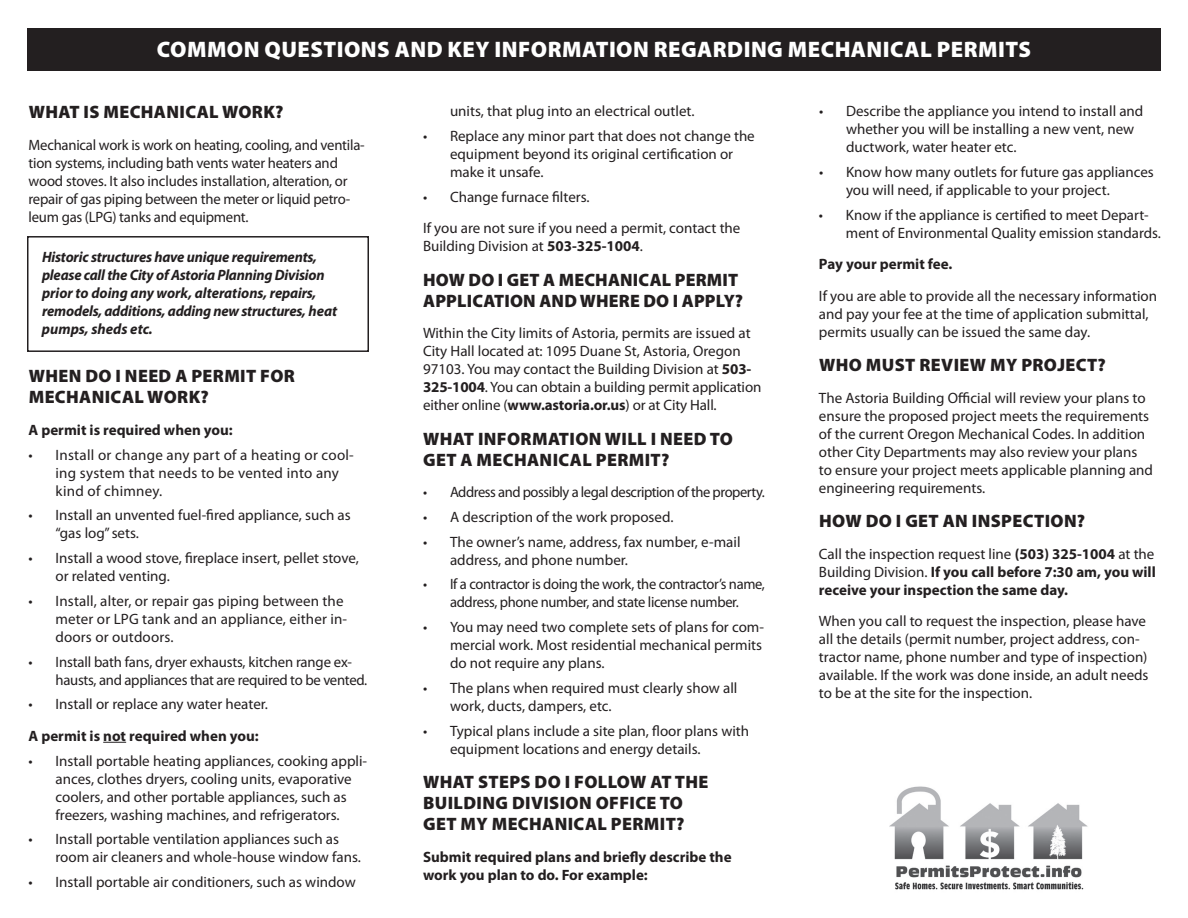
<style>
.page{position:relative;width:1188px;height:918px;background:#fff}
.page>*{position:absolute;margin:0;border:0;box-sizing:border-box;transform-origin:0 0}
.t1{font:900 22.5px "Myriad Pro";letter-spacing:.02em;color:#fff}
.t2{font:900 18px/21px "Myriad Pro";letter-spacing:.02em;color:#231f20}
.t3{font:15px/18px "Myriad Pro";color:#231f20}
.t4{font:700 15px/18px "Myriad Pro";color:#231f20}
.t5{font:15px/18px "Myriad Pro";letter-spacing:-.02em;color:#231f20}
.t6{font:italic 700 15px/18px "Myriad Pro";letter-spacing:-.015em;color:#231f20}
.t7{font:15px "Myriad Pro";letter-spacing:-.03em;color:#231f20}
.s1{font-weight:700}
.s2{font-weight:400}
</style>
<div class="page">
<div style="left:27px;top:28px;width:1134px;height:42px;background:#231f20"></div>
<svg style="left:103px;top:742px;width:23px;height:1px"></svg>
<div style="left:27px;top:236px;width:342px;height:116px;border:2px solid #231f20"></div>
<img style="left:889px;top:786px;width:199px;height:104px">
<h1 class="t1" style="left:157px;top:37px;width:876px">COMMON QUESTIONS AND KEY IN FORMATION REGARDING MECHANICAL PERMITS</h1>
<p class="t2" style="left:29px;top:102px;width:256px">WHAT IS MECHANICAL WORK?</p>
<p class="t3" style="left:29px;top:136px;width:338px">Mechanical work is work on heating, cooling, and ventila&shy;tion systems, including bath vents water heaters and wood stoves. It also includes installation, alteration, or repair of gas piping between the meter or liquid petro&shy;leum gas (LPG) tanks and equipment.</p>
<p class="t6" style="left:42px;top:248px;width:297px">Historic structures have unique requirements, please call the City of Astoria Planning Division prior to doing any work, alterations, repairs, remodels, additions, adding new structures, heat pumps, sheds etc.</p>
<p class="t2" style="left:29px;top:366px;width:268px">WHEN DO I NEED A PERMIT FOR<br>MECHANICAL WORK?</p>
<p class="t4" style="left:29px;top:421px;width:206px">A permit is required when you:</p>
<p class="t3" style="left:56px;top:446px;width:300px;text-indent:-27px">• Install or change any part of a heating or cool&shy;ing system that needs to be vented into any kind of chimney.</p>
<p class="t3" style="left:56px;top:507px;width:297px;text-indent:-27px">• Install an unvented fuel-fired appliance, such as “gas log” sets.</p>
<p class="t3" style="left:56px;top:549px;width:305px;text-indent:-27px">• Install a wood stove, fireplace insert, pellet stove, or related venting.</p>
<p class="t3" style="left:56px;top:592px;width:293px;text-indent:-27px">• Install, alter, or repair gas piping between the meter or LPG tank and an appliance, either in&shy;doors or outdoors.</p>
<p class="t5" style="left:56px;top:653px;width:313px;text-indent:-27px">• Install bath fans, dryer exhausts, kitchen range ex&shy;hausts, and appliances that are required to be vented.</p>
<p class="t3" style="left:29px;top:696px;width:241px">• Install or replace any water heater.</p>
<p class="t4" style="left:29px;top:727px;width:232px">A permit is not required when you:</p>
<p class="t3" style="left:56px;top:752px;width:313px;text-indent:-27px">• Install portable heating appliances, cooking appli&shy;ances, clothes dryers, cooling units, evaporative coolers, and other portable appliances, such as freezers, washing machines, and refrigerators.</p>
<p class="t3" style="left:56px;top:831px;width:307px;text-indent:-27px">• Install portable ventilation appliances such as room air cleaners and whole-house window fans.</p>
<p class="t3" style="left:29px;top:873px;width:329px">• Install portable air conditioners, such as window</p>
<p class="t3" style="left:450px;top:102px;width:246px">units, that plug into an electrical outlet.</p>
<p class="t3" style="left:450px;top:127px;width:306px;text-indent:-27px">• Replace any minor part that does not change the equipment beyond its original certification or make it unsafe.</p>
<p class="t3" style="left:423px;top:181px;width:319px;line-height:31.5px">• Change furnace filters.<br>If you are not sure if you need a permit, contact the</p>
<p class="t3" style="left:423px;top:237px;width:222px">Building Division at <span class="s1">503-325-1004</span>.</p>
<p class="t2" style="left:423px;top:269px;width:322px">HOW DO I GET A MECHANICAL PERMIT<br>APPLICATION AND WHERE DO I APPLY?</p>
<p class="t3" style="left:423px;top:324px;width:340px">Within the City limits of Astoria, permits are issued at City Hall located at: 1095 Duane St, Astoria, Oregon 97103. You may contact the Building Division at <span class="s1">503- 325-1004</span>. You can obtain a building permit application either online (<span class="s1">www.astoria.or.us</span>) or at City Hall.</p>
<p class="t2" style="left:423px;top:428px;width:311px">WHAT IN FORMATION WILL I NEED TO<br>GET A MECHANICAL PERMIT?</p>
<p class="t7" style="left:423px;top:484px;width:343px">• Address and possibly a legal description of the property.</p>
<p class="t3" style="left:423px;top:508px;width:252px">• A description of the work proposed.</p>
<p class="t3" style="left:450px;top:533px;width:292px;text-indent:-27px">• The owner’s name, address, fax number, e-mail address, and phone number.</p>
<p class="t5" style="left:423px;top:576px;width:343px;text-align:center">• If a contractor is doing the work, the contractor’s name, address, phone number, and state license number.</p>
<p class="t3" style="left:450px;top:618px;width:316px;text-indent:-27px">• You may need two complete sets of plans for com&shy;mercial work. Most residential mechanical permits do not require any plans.</p>
<p class="t3" style="left:450px;top:679px;width:289px;text-indent:-27px">• The plans when required must clearly show all work, ducts, dampers, etc.</p>
<p class="t3" style="left:450px;top:722px;width:301px;text-indent:-27px">• Typical plans include a site plan, floor plans with equipment locations and energy details.</p>
<p class="t2" style="left:423px;top:772px;width:287px">WHAT STEPS DO I FOLLOW AT THE<br>BUILDING DIVISION OFFICE TO<br>GET MY MECHANICAL PERMIT?</p>
<p class="t4" style="left:423px;top:848px;width:310px">Submit required plans and briefly describe the work you plan to do. For example:</p>
<p class="t3" style="left:846px;top:102px;width:299px;text-indent:-27px">• Describe the appliance you intend to install and whether you will be installing a new vent, new ductwork, water heater etc.</p>
<p class="t3" style="left:846px;top:163px;width:309px;text-indent:-27px">• Know how many outlets for future gas appliances you will need, if applicable to your project.</p>
<p class="t3" style="left:846px;top:206px;width:316px;text-indent:-27px">• Know if the appliance is certified to meet Depart&shy;ment of Environmental Quality emission standards.</p>
<p class="t4" style="left:819px;top:255px;width:135px">Pay your permit fee.</p>
<p class="t3" style="left:819px;top:287px;width:340px">If you are able to provide all the necessary information and pay your fee at the time of application submittal, permits usually can be issued the same day.</p>
<p class="t2" style="left:819px;top:355px;width:288px">WHO MUST REVIEW MY PROJECT?</p>
<p class="t3" style="left:819px;top:389px;width:336px">The Astoria Building Official will review your plans to ensure the proposed project meets the requirements of the current Oregon Mechanical Codes. In addition other City Departments may also review your plans to ensure your project meets applicable planning and engineering requirements.</p>
<p class="t2" style="left:819px;top:511px;width:268px">HOW DO I GET AN INSPECTION?</p>
<p class="t4" style="left:819px;top:545px;width:338px;text-align:justify"><span class="s2">Call the inspection request line</span> (503) 325-1004 <span class="s2">at the Building Division.</span> If you call before 7:30 am, you will receive your inspection the same day.</p>
<p class="t3" style="left:819px;top:612px;width:331px">When you call to request the inspection, please have all the details (permit number, project address, con&shy;tractor name, phone number and type of inspection) available. If the work was done inside, an adult needs to be at the site for the inspection.</p>
</div>
